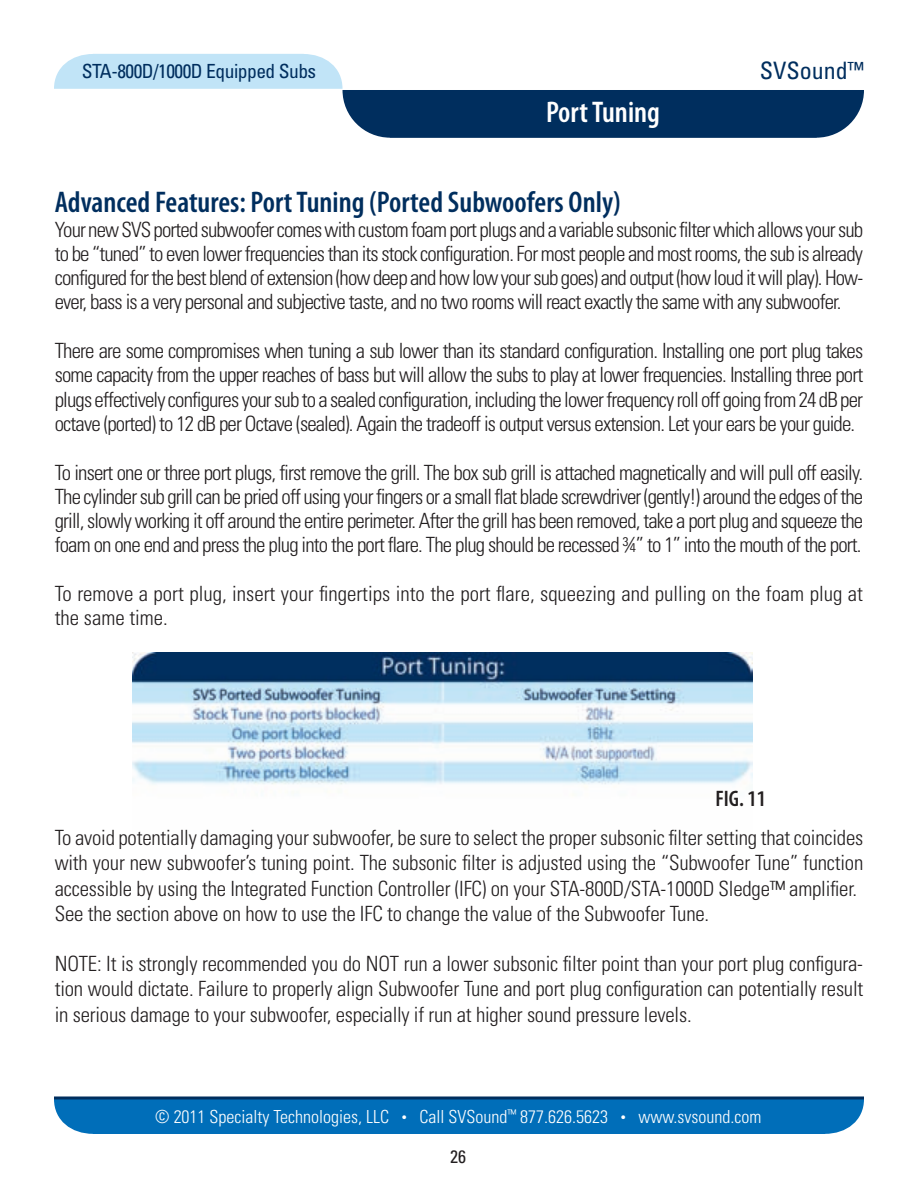
<style>
.page{position:relative;width:918px;height:1188px;background:#fff}
.page>*{position:absolute;margin:0;border:0;box-sizing:border-box;transform-origin:0 0}
.t1{font:600 condensed 30px "Myriad Pro";color:#002e5e}
.t2{font:600 condensed 30px "Myriad Pro";color:#fff}
.t3{font:condensed 24px "Univers LT Std";color:#002e5e}
.t4{font:600 condensed 22.5px "Myriad Pro";color:#231f20}
.t5{font:300 condensed 21px/24.3px "Univers LT Std";letter-spacing:-.01em;color:#231f20;text-align:justify}
.t6{font:condensed 19.5px "Univers LT Std";letter-spacing:-.025em;color:#002e5e}
.t7{font:300 condensed 18px "Univers LT Std";color:#fff}
.t8{font:condensed 18px "Univers LT Std";color:#231f20}
.s1{font-size:19.5px}
.s2{font-size:10.5px}
</style>
<div class="page">
<div style="left:54px;top:1099px;width:810px;height:35px;background:#006eb9"></div>
<hr style="left:54px;top:1096px;width:810px;height:3px;background:#002e5e">
<svg style="left:54px;top:54px;width:810px;height:84px"></svg>
<img style="left:132px;top:652px;width:621px;height:133px">
<p class="t6" style="left:82px;top:58px;width:236px">STA-800D/1000D Equipped Subs</p>
<p class="t3" style="left:760px;top:55px;width:106px">SVSound<span class="s1">™</span></p>
<h1 class="t2" style="left:546px;top:94px;width:115px">Port Tuning</h1>
<h1 class="t1" style="left:55px;top:184px;width:568px">Advanced Features: Port Tuning (Ported Subwoofers Only)</h1>
<p class="t5" style="left:55px;top:217px;width:810px">Your new SVS ported subwoofer comes with custom foam port plugs and a variable subsonic filter which allows your sub to be “tuned” to even lower frequencies than its stock configuration. For most people and most rooms, the sub is already configured for the best blend of extension (how deep and how low your sub goes) and output (how loud it will play). How&shy;ever, bass is a very personal and subjective taste, and no two rooms will react exactly the same with any subwoofer.</p>
<p class="t5" style="left:55px;top:339px;width:810px">There are some compromises when tuning a sub lower than its standard configuration. Installing one port plug takes some capacity from the upper reaches of bass but will allow the subs to play at lower frequencies. Installing three port plugs effectively configures your sub to a sealed configuration, including the lower frequency roll off going from 24 dB per octave (ported) to 12 dB per Octave (sealed). Again the tradeoff is output versus extension. Let your ears be your guide.</p>
<p class="t5" style="left:55px;top:460px;width:810px">To insert one or three port plugs, first remove the grill. The box sub grill is attached magnetically and will pull off easily.<br>The cylinder sub grill can be pried off using your fingers or a small flat blade screwdriver (gently!) around the edges of the grill, slowly working it off around the entire perimeter. After the grill has been removed, take a port plug and squeeze the foam on one end and press the plug into the port flare. The plug should be recessed ¾” to 1” into the mouth of the port.</p>
<p class="t5" style="left:55px;top:581px;width:810px">To remove a port plug, insert your fingertips into the port flare, squeezing and pulling on the foam plug at the same time.</p>
<p class="t4" style="left:716px;top:785px;width:52px">FIG. 11</p>
<p class="t5" style="left:55px;top:825px;width:810px;line-height:25.2px;text-align:left">To avoid potentially damaging your subwoofer, be sure to select the proper subsonic filter setting that coincides with your new subwoofer’s tuning point. The subsonic filter is adjusted using the “Subwoofer Tune” function accessible by using the Integrated Function Controller (IFC) on your STA-800D/STA-1000D Sledge™ amplifier.<br>See the section above on how to use the IFC to change the value of the Subwoofer Tune.</p>
<p class="t5" style="left:55px;top:951px;width:810px;line-height:25.2px">NOTE: It is strongly recommended you do NOT run a lower subsonic filter point than your port plug configura&shy;tion would dictate. Failure to properly align Subwoofer Tune and port plug configuration can potentially result in serious damage to your subwoofer, especially if run at higher sound pressure levels.</p>
<p class="t7" style="left:155px;top:1106px;width:608px">© 2011 Specialty Technologies, LLC <span class="s2">•</span> Call SVSound<sup>™</sup> 877.626.5623 <span class="s2">•</span> www.svsound.com</p>
<p class="t8" style="left:450px;top:1145px;width:17px">26</p>
</div>
